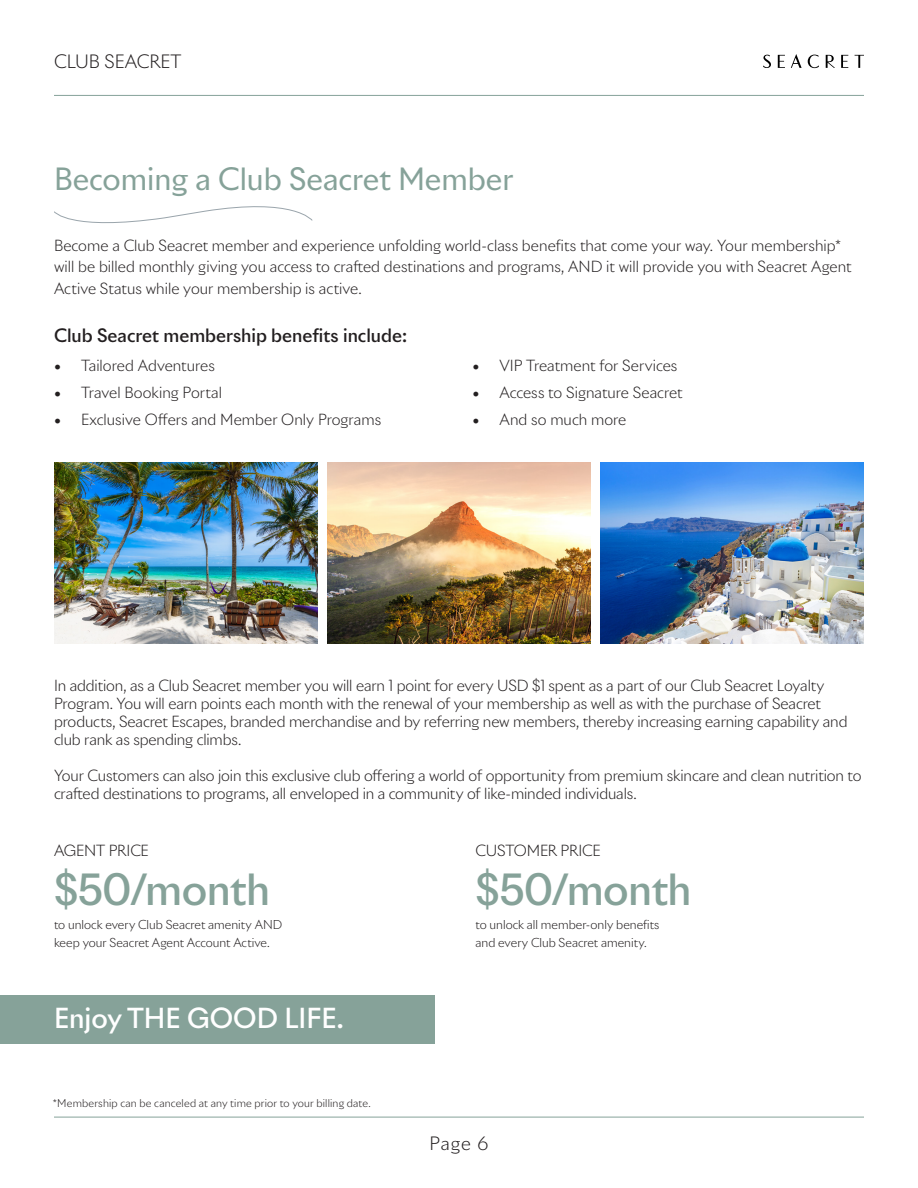
<style>
.page{position:relative;width:918px;height:1188px;background:#fff}
.page>*{position:absolute;margin:0;border:0;box-sizing:border-box;transform-origin:0 0}
.t1{font:500 42px "Riviera Nights";letter-spacing:-.02em;color:#86a299}
.t2{font:30px "Riviera Nights";color:#86a299}
.Comp_Sub_head{font:500 27px "Riviera Nights";color:#fff}
.t3{font:500 18px "Riviera Nights";color:#231f20}
.t4{font:300 18px "Riviera Nights";letter-spacing:.02em;color:#231f20}
.t5{font:300 15px/18px "Riviera Nights";letter-spacing:-.005em;color:#231f20}
.t6{font:300 12px/17.4px "Riviera Nights";color:#231f20}
.Small_Print{font:300 10.5px "Riviera Nights";letter-spacing:.015em;color:#231f20}
</style>
<div class="page">
<hr style="left:54px;top:95px;width:810px;height:1px;background:#86a299">
<hr style="left:54px;top:1117px;width:810px;height:1px;background:#86a299">
<svg style="left:791px;top:54px;width:11px;height:14px"></svg>
<svg style="left:778px;top:55px;width:7px;height:13px"></svg>
<svg style="left:808px;top:55px;width:11px;height:13px"></svg>
<svg style="left:855px;top:55px;width:9px;height:13px"></svg>
<svg style="left:763px;top:55px;width:8px;height:13px"></svg>
<svg style="left:826px;top:55px;width:9px;height:13px"></svg>
<svg style="left:841px;top:55px;width:7px;height:13px"></svg>
<svg style="left:54px;top:206px;width:259px;height:18px"></svg>
<img style="left:54px;top:463px;width:264px;height:180px">
<img style="left:327px;top:463px;width:264px;height:180px">
<img style="left:600px;top:463px;width:264px;height:180px">
<div style="left:0;top:995px;width:434px;height:48px;background:#86a299"></div>
<p class="t4" style="left:54px;top:50px;width:73px">Club Seac</p>
<p class="t4" style="left:149px;top:50px;width:22px">ret</p>
<p class="t2" style="left:54px;top:160px;width:461px">Becoming a Club Seacret Member</p>
<p class="t5" style="left:54px;top:235px;width:799px;line-height:21.3px">Become a Club Seacret member and experience unfolding world-class benefits that come your way. Your membership* will be billed monthly giving you access to crafted destinations and programs, AND it will provide you with Seacret Agent<br>Active Status while your membership is active.</p>
<p class="t3" style="left:54px;top:324px;width:355px">Club Seacret membership benefits include:</p>
<p class="t5" style="left:54px;top:357px;width:162px">• Tailored Adventures</p>
<p class="t5" style="left:54px;top:384px;width:170px">• Travel Booking Portal</p>
<p class="t5" style="left:54px;top:411px;width:329px">• Exclusive Offers and Member Only Programs</p>
<p class="t5" style="left:472px;top:357px;width:206px">• VIP Treatment for Services</p>
<p class="t5" style="left:472px;top:384px;width:212px">• Access to Signature Seacret</p>
<p class="t5" style="left:472px;top:411px;width:155px">• And so much more</p>
<p class="t5" style="left:54px;top:676px;width:795px">In addition, as a Club Seacret member you will earn 1 point for every USD $1 spent as a part of our Club Seacret Loyalty Program. You will earn points each month with the renewal of your membership as well as with the purchase of Seacret products, Seacret Escapes, branded merchandise and by referring new members, thereby increasing earning capability and club rank as spending climbs.</p>
<p class="t5" style="left:54px;top:766px;width:809px">Your Customers can also join this exclusive club offering a world of opportunity from premium skincare and clean nutrition to crafted destinations to programs, all enveloped in a community of like-minded individuals.</p>
<p class="t5" style="left:54px;top:842px;width:96px">AGENT PRICE</p>
<p class="t1" style="left:54px;top:863px;width:218px">$50/month</p>
<p class="t6" style="left:54px;top:916px;width:228px">to unlock every Club Seacret amenity AND keep your Seacret Agent Account Active.</p>
<p class="Comp_Sub_head" style="left:54px;top:1001px;width:291px">Enjoy THE GOOD LIFE.</p>
<p class="Small_Print" style="left:53px;top:1096px;width:319px">*Membership can be canceled at any time prior to your billing date.</p>
<p class="t5" style="left:476px;top:842px;width:127px">CUSTOMER PRICE</p>
<p class="t1" style="left:476px;top:863px;width:218px">$50/month</p>
<p class="t6" style="left:476px;top:916px;width:186px">to unlock all member-only benefits</p>
<p class="t6" style="left:476px;top:933px;width:173px">and every Club Seacret amenity.</p>
<p class="t4" style="left:430px;top:1132px;width:60px">Page 6</p>
</div>
